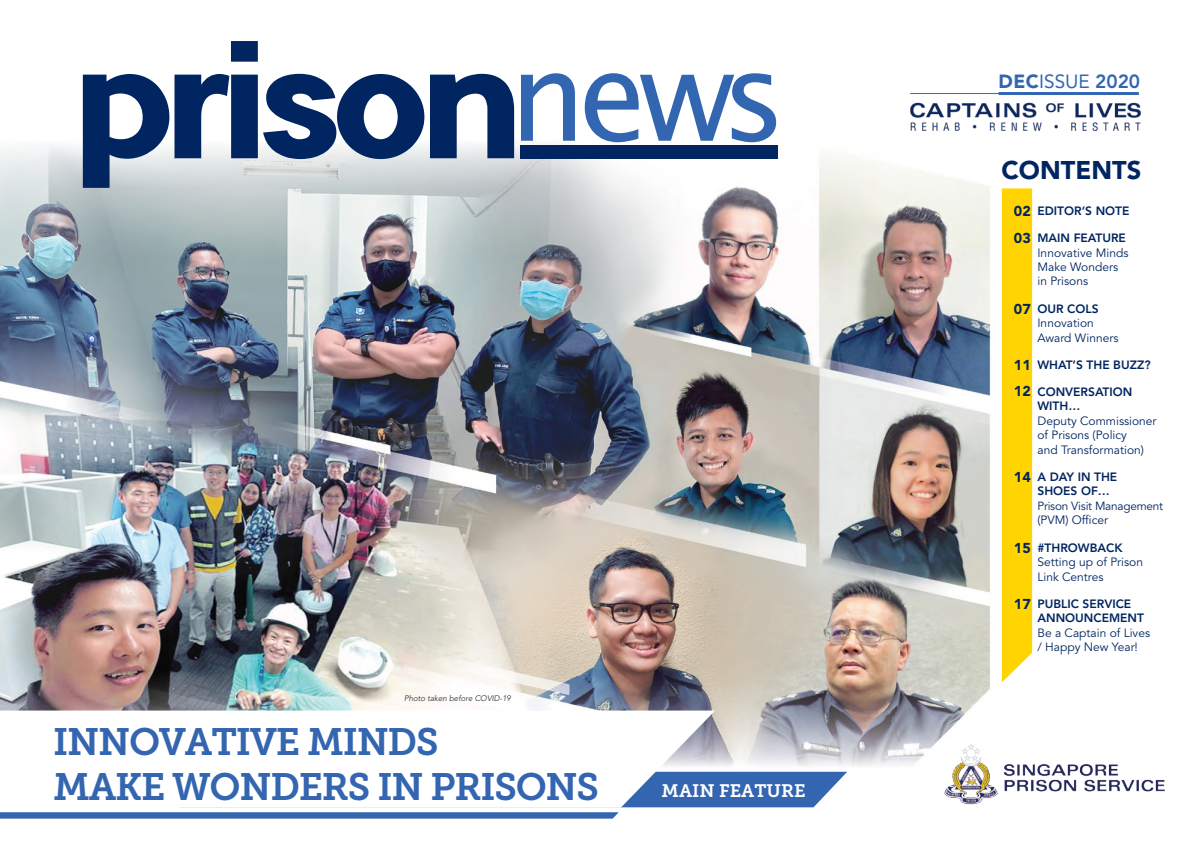
<style>
.page{position:relative;width:1191px;height:842px;background:#fff}
.page>*{position:absolute;margin:0;border:0;box-sizing:border-box;transform-origin:0 0}
.t1{font:38px/45.6px "Museo Slab 700";letter-spacing:-.035em;color:#3465b0}
.t2{font:900 25.4px "Avenir LT Std";color:#002561}
.t3{font:19px "Avenir LT Std";color:#3366b1}
.t4{font:18px "Museo Slab 700";color:#fff}
.t5{font:900 14.3px "Avenir LT Std";color:#002561}
.t6{font:12px/14.4px "Avenir LT Std";color:#002561}
.t7{font:800 12px/14.4px "Avenir LT Std";color:#002561}
.t8{font:11.8px "Avenir LT Std";letter-spacing:-.02em;color:#002561}
.t9{font:italic 300 8px "Avenir LT Std";color:#231f20}
.s1{font-weight:900}
.s2{font-weight:800}
.s3{font-weight:900;font-size:14.3px}
</style>
<div class="page">
<img style="left:0;top:73px;width:1141px;height:699px">
<svg style="left:0;top:710px;width:715px;height:62px"></svg>
<svg style="left:0;top:772px;width:847px;height:47px"></svg>
<div style="left:1002px;top:188px;width:30px;height:494px;background:#ffd400"></div>
<img style="left:928px;top:728px;width:237px;height:77px">
<hr style="left:998px;top:92px;width:140px;height:3px;background:#3366b1">
<svg style="left:83px;top:41px;width:341px;height:147px"></svg>
<svg style="left:430px;top:74px;width:84px;height:84px"></svg>
<svg style="left:521px;top:73px;width:54px;height:68px"></svg>
<svg style="left:585px;top:73px;width:191px;height:69px"></svg>
<div style="left:520px;top:145px;width:257px;height:13px;background:#002561"></div>
<img style="left:910px;top:101px;width:230px;height:32px">
<hr style="left:910px;top:93px;width:228px;height:1px;background:#3465b0">
<p class="t9" style="left:404px;top:694px;width:108px">Photo taken before COVID-19</p>
<h1 class="t1" style="left:53px;top:719px;width:547px">INNOVATIVE MINDS<br>MAKE WONDERS IN PRISONS</h1>
<h3 class="t4" style="left:661px;top:780px;width:145px">MAIN FEATURE</h3>
<h3 class="t3" style="left:998px;top:70px;width:143px"><span class="s1">DEC</span>ISSUE <span class="s2">2020</span></h3>
<h2 class="t2" style="left:1001px;top:154px;width:141px">CONTENTS</h2>
<p class="t7" style="left:1014px;top:203px;width:117px"><span class="s3">02</span> EDITOR’S NOTE</p>
<p class="t7" style="left:1037px;top:231px;width:90px">MAIN FEATURE</p>
<p class="t6" style="left:1037px;top:246px;width:92px">Innovative Minds<br>Make Wonders in Prisons</p>
<p class="t5" style="left:1014px;top:229px;width:18px">03</p>
<p class="t6" style="left:1037px;top:302px;width:82px;text-indent:-24px"><span class="s3">07</span> <span class="s2">OUR COLS<br></span>Innovation<br>Award Winners</p>
<p class="t7" style="left:1014px;top:357px;width:138px"><span class="s3">11</span> WHAT’S THE BUZZ?</p>
<p class="t7" style="left:1037px;top:385px;width:96px">CONVERSATION<br>WITH…</p>
<p class="t6" style="left:1037px;top:414px;width:121px">Deputy Commissioner of Prisons (Policy<br>and Transformation)</p>
<p class="t5" style="left:1014px;top:383px;width:18px">12</p>
<p class="t5" style="left:1014px;top:468px;width:18px">14</p>
<p class="t7" style="left:1037px;top:470px;width:81px">A DAY IN THE<br>SHOES OF…</p>
<p class="t8" style="left:1037px;top:499px;width:127px">Prison Visit Management</p>
<p class="t6" style="left:1037px;top:513px;width:72px">(PVM) Officer</p>
<p class="t5" style="left:1014px;top:539px;width:18px">15</p>
<p class="t7" style="left:1037px;top:541px;width:87px">#THROWBACK</p>
<p class="t6" style="left:1037px;top:555px;width:107px">Setting up of Prison<br>Link Centres</p>
<p class="t5" style="left:1014px;top:595px;width:18px">17</p>
<p class="t7" style="left:1037px;top:597px;width:108px">PUBLIC SERVICE<br>ANNOUNCEMENT</p>
<p class="t6" style="left:1037px;top:626px;width:114px">Be a Captain of Lives / Happy New Year!</p>
</div>
